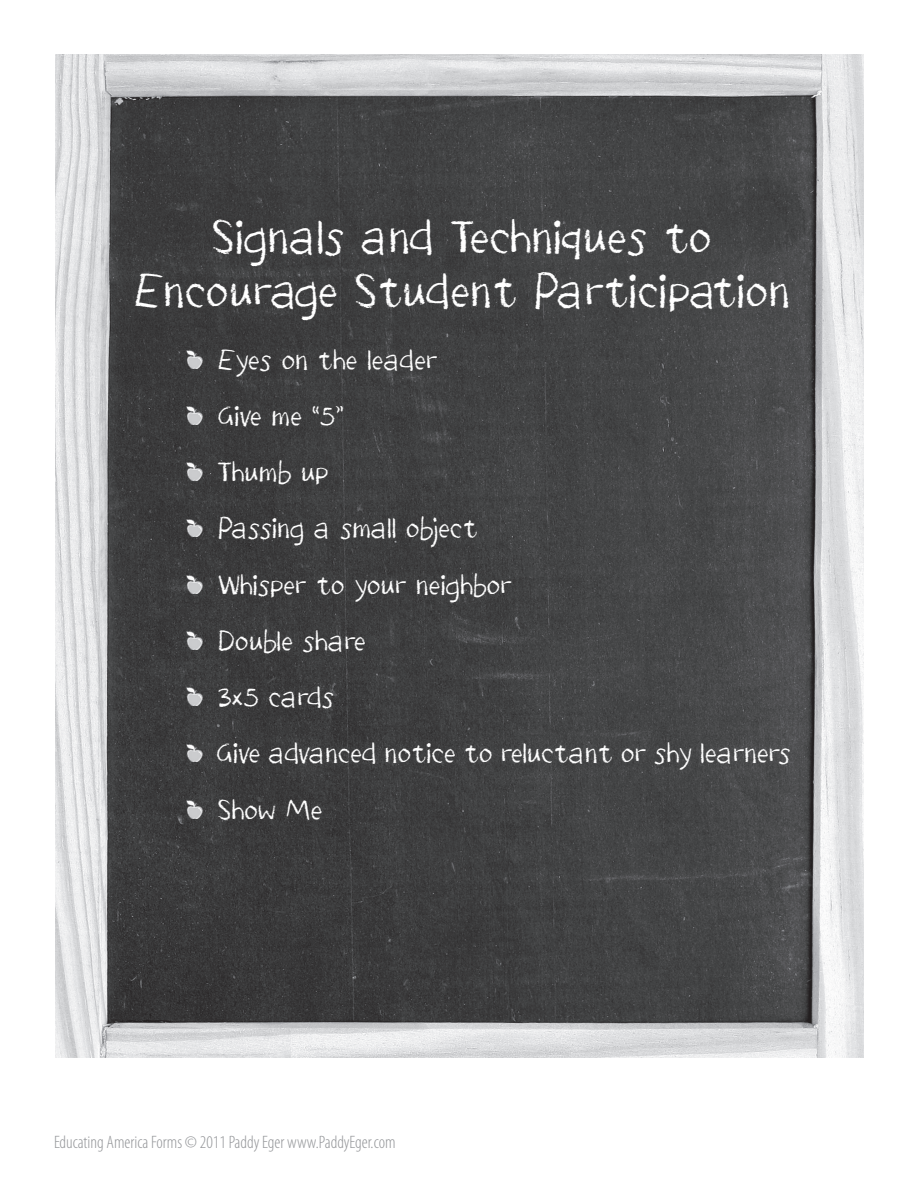
<style>
.page{position:relative;width:918px;height:1188px;background:#fff}
.page>*{position:absolute;margin:0;border:0;box-sizing:border-box;transform-origin:0 0}
.t1{font:45px/54px "Drawzing";color:#fff;text-align:center}
.t2{font:27px/56.2px "Drawzing";letter-spacing:-.005em;color:#fff}
.t3{font:300 condensed 18px "Myriad Pro";color:#939598}
</style>
<div class="page">
<img style="left:56px;top:54px;width:808px;height:1004px">
<img style="left:186px;top:350px;width:17px;height:18px">
<img style="left:186px;top:407px;width:17px;height:17px">
<img style="left:186px;top:463px;width:17px;height:18px">
<img style="left:186px;top:519px;width:17px;height:18px">
<img style="left:186px;top:575px;width:17px;height:18px">
<img style="left:186px;top:632px;width:17px;height:17px">
<img style="left:186px;top:688px;width:17px;height:18px">
<img style="left:186px;top:744px;width:17px;height:18px">
<img style="left:186px;top:800px;width:17px;height:18px">
<h1 class="t1" style="left:133px;top:212px;width:658px">Signals and Techniques to<br>Encourage Student Participation</h1>
<p class="t2" style="left:216px;top:333px;width:576px">Eyes on the leader<br>Give me “5”<br>Thumb up<br>Passing a small object<br>Whisper to your neighbor<br>Double share<br>3x5 cards<br>Give advanced notice to reluctant or shy learners<br>Show Me</p>
<p class="t3" style="left:54px;top:1132px;width:343px">Educating America Forms © 2011 Paddy Eger www.PaddyEger.com</p>
</div>
